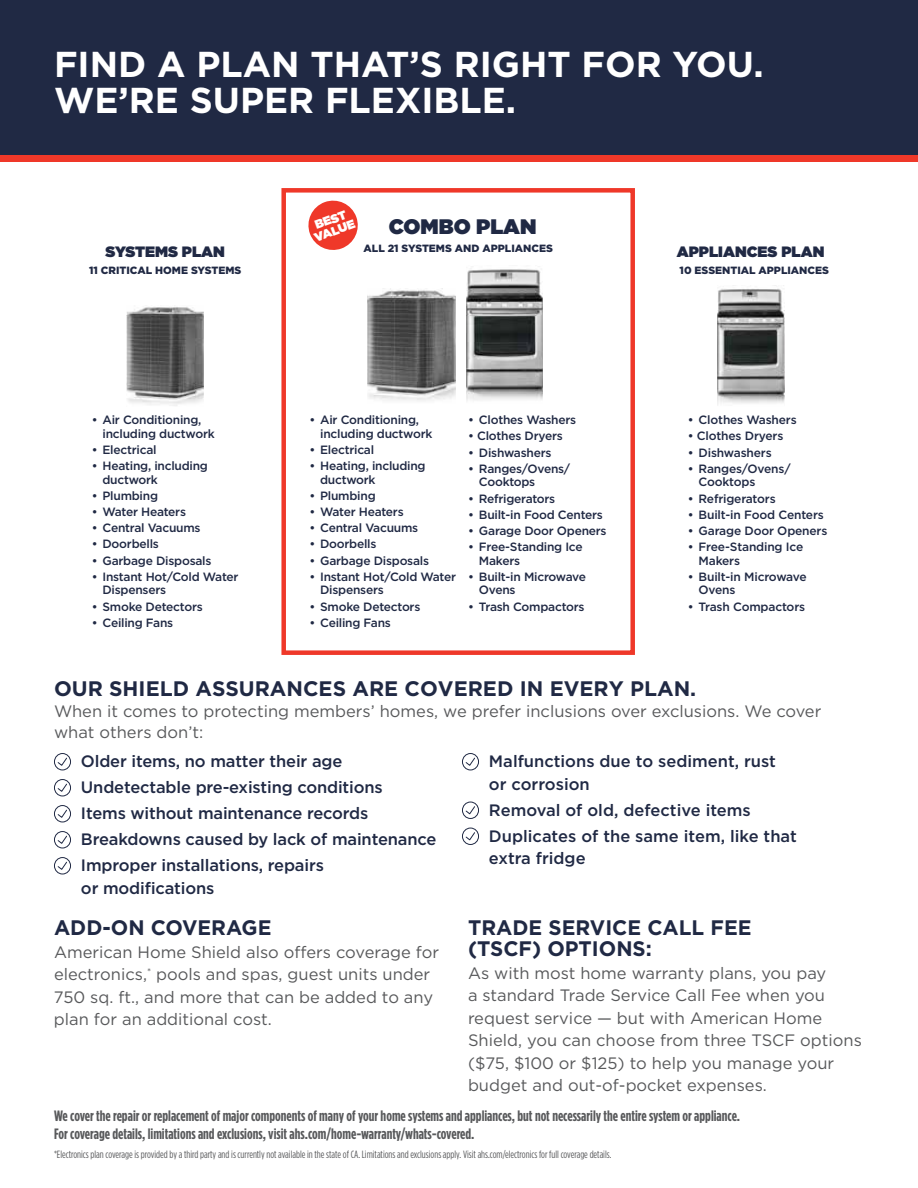
<style>
.page{position:relative;width:918px;height:1188px;background:#fff}
.page>*{position:absolute;margin:0;border:0;box-sizing:border-box;transform-origin:0 0}
.t1{font:700 36px/36px "Gotham";color:#fff}
.t2{font:700 21px/21px "Gotham";color:#202944}
.t3{font:900 21px "Gotham";color:#202944}
.t4{font:16.5px/22.5px "Gotham";color:#58595b}
.t5{font:500 16.5px/26px "Gotham";letter-spacing:-.01em;color:#202944}
.t6{font:700 15px/18px "Gotham Condensed";color:#58595b}
.t7{font:900 15px "Gotham";color:#202944}
.t8{font:900 12.3px/11.6px "Gotham";color:#fff;text-align:center}
.t9{font:500 12px/13.5px "Gotham";letter-spacing:-.02em;color:#202944}
.t10{font:10.5px "Gotham Condensed";color:#58595b}
.t11{font:900 10.5px "Gotham";color:#202944}
</style>
<div class="page">
<div style="left:0;top:0;width:918px;height:162px;background:#202944"></div>
<div style="left:0;top:156px;width:918px;height:6px;background:#ef3829"></div>
<img style="left:127px;top:307px;width:77px;height:99px">
<img style="left:717px;top:289px;width:67px;height:116px">
<div style="left:281px;top:188px;width:354px;height:467px;border:4px solid #ef3829"></div>
<img style="left:367px;top:288px;width:88px;height:113px">
<img style="left:467px;top:269px;width:76px;height:132px">
<svg style="left:308px;top:200px;width:50px;height:50px"></svg>
<div style="left:54px;top:753px;width:17px;height:17px;border:1px solid #202944;border-radius:50%"></div>
<svg style="left:57px;top:757px;width:11px;height:10px"></svg>
<div style="left:54px;top:779px;width:17px;height:17px;border:1px solid #202944;border-radius:50%"></div>
<svg style="left:57px;top:783px;width:11px;height:10px"></svg>
<div style="left:54px;top:805px;width:17px;height:17px;border:1px solid #202944;border-radius:50%"></div>
<svg style="left:57px;top:809px;width:11px;height:10px"></svg>
<div style="left:54px;top:831px;width:17px;height:17px;border:1px solid #202944;border-radius:50%"></div>
<svg style="left:57px;top:835px;width:11px;height:10px"></svg>
<div style="left:54px;top:857px;width:17px;height:17px;border:1px solid #202944;border-radius:50%"></div>
<svg style="left:57px;top:861px;width:11px;height:10px"></svg>
<div style="left:462px;top:753px;width:17px;height:17px;border:1px solid #202944;border-radius:50%"></div>
<svg style="left:465px;top:757px;width:11px;height:10px"></svg>
<div style="left:462px;top:802px;width:17px;height:17px;border:1px solid #202944;border-radius:50%"></div>
<svg style="left:465px;top:805px;width:11px;height:10px"></svg>
<div style="left:462px;top:828px;width:17px;height:17px;border:1px solid #202944;border-radius:50%"></div>
<svg style="left:465px;top:831px;width:11px;height:10px"></svg>
<h1 class="t1" style="left:54px;top:46px;width:711px">FIND A PLAN THAT’S RIGHT FOR YOU.<br>WE’RE SUPER FLEXIBLE.</h1>
<p class="t7" style="left:105px;top:241px;width:121px">SYSTEMS PLAN</p>
<p class="t8" style="left:309px;top:221px;width:44px;rotate:-20deg">BEST<br>VALUE</p>
<h2 class="t3" style="left:389px;top:211px;width:149px">COMBO PLAN</h2>
<p class="t11" style="left:364px;top:241px;width:191px">ALL 21 SYSTEMS AND APPLIANCES</p>
<p class="t7" style="left:677px;top:241px;width:149px">APPLIANCES PLAN</p>
<p class="t11" style="left:89px;top:263px;width:154px">11 CRITICAL HOME SYSTEMS</p>
<p class="t11" style="left:680px;top:263px;width:151px">10 ESSENTIAL APPLIANCES</p>
<p class="t9" style="left:103px;top:413px;width:114px;text-indent:-11px">• Air Conditioning, including ductwork</p>
<p class="t9" style="left:92px;top:443px;width:66px">• Electrical</p>
<p class="t9" style="left:103px;top:459px;width:107px;text-indent:-11px">• Heating, including ductwork</p>
<p class="t9" style="left:92px;top:489px;width:68px">• Plumbing</p>
<p class="t9" style="left:92px;top:505px;width:96px">• Water Heaters</p>
<p class="t9" style="left:92px;top:521px;width:110px">• Central Vacuums</p>
<p class="t9" style="left:92px;top:537px;width:69px">• Doorbells</p>
<p class="t9" style="left:92px;top:554px;width:121px">• Garbage Disposals</p>
<p class="t9" style="left:103px;top:570px;width:137px;text-indent:-11px">• Instant Hot/Cold Water<br>Dispensers</p>
<p class="t9" style="left:92px;top:599px;width:113px">• Smoke Detectors</p>
<p class="t9" style="left:92px;top:616px;width:83px">• Ceiling Fans</p>
<p class="t9" style="left:320px;top:413px;width:114px;text-indent:-11px">• Air Conditioning, including ductwork</p>
<p class="t9" style="left:309px;top:443px;width:66px">• Electrical</p>
<p class="t9" style="left:320px;top:459px;width:107px;text-indent:-11px">• Heating, including ductwork</p>
<p class="t9" style="left:309px;top:489px;width:68px">• Plumbing</p>
<p class="t9" style="left:309px;top:505px;width:96px">• Water Heaters</p>
<p class="t9" style="left:309px;top:521px;width:110px">• Central Vacuums</p>
<p class="t9" style="left:309px;top:537px;width:69px">• Doorbells</p>
<p class="t9" style="left:309px;top:554px;width:121px">• Garbage Disposals</p>
<p class="t9" style="left:320px;top:570px;width:137px;text-indent:-11px">• Instant Hot/Cold Water<br>Dispensers</p>
<p class="t9" style="left:309px;top:599px;width:113px">• Smoke Detectors</p>
<p class="t9" style="left:309px;top:616px;width:83px">• Ceiling Fans</p>
<p class="t9" style="left:468px;top:413px;width:110px">• Clothes Washers</p>
<p class="t9" style="left:468px;top:429px;width:96px">• Clothes Dryers</p>
<p class="t9" style="left:468px;top:446px;width:85px">• Dishwashers</p>
<p class="t9" style="left:479px;top:462px;width:93px;text-indent:-11px">• Ranges/Ovens/<br>Cooktops</p>
<p class="t9" style="left:468px;top:491px;width:89px">• Refrigerators</p>
<p class="t9" style="left:468px;top:508px;width:136px">• Built-in Food Centers</p>
<p class="t9" style="left:468px;top:524px;width:140px">• Garage Door Openers</p>
<p class="t9" style="left:479px;top:540px;width:105px;text-indent:-11px">• Free-Standing Ice<br>Makers</p>
<p class="t9" style="left:479px;top:570px;width:109px;text-indent:-11px">• Built-in Microwave<br>Ovens</p>
<p class="t9" style="left:468px;top:599px;width:118px">• Trash Compactors</p>
<p class="t9" style="left:688px;top:413px;width:110px">• Clothes Washers</p>
<p class="t9" style="left:688px;top:429px;width:97px">• Clothes Dryers</p>
<p class="t9" style="left:688px;top:446px;width:85px">• Dishwashers</p>
<p class="t9" style="left:699px;top:462px;width:94px;text-indent:-11px">• Ranges/Ovens/<br>Cooktops</p>
<p class="t9" style="left:688px;top:491px;width:89px">• Refrigerators</p>
<p class="t9" style="left:688px;top:508px;width:137px">• Built-in Food Centers</p>
<p class="t9" style="left:688px;top:524px;width:141px">• Garage Door Openers</p>
<p class="t9" style="left:699px;top:540px;width:106px;text-indent:-11px">• Free-Standing Ice<br>Makers</p>
<p class="t9" style="left:699px;top:570px;width:110px;text-indent:-11px">• Built-in Microwave<br>Ovens</p>
<p class="t9" style="left:688px;top:599px;width:119px">• Trash Compactors</p>
<h2 class="t2" style="left:54px;top:677px;width:644px">OUR SHIELD ASSURANCES ARE COVERED IN EVERY PLAN.</h2>
<h3 class="t4" style="left:54px;top:700px;width:769px;line-height:21px">When it comes to protecting members’ homes, we prefer inclusions over exclusions. We cover what others don’t:</h3>
<h3 class="t5" style="left:81px;top:748px;width:357px">Older items, no matter their age Undetectable pre-existing conditions<br>Items without maintenance records Breakdowns caused by lack of maintenance Improper installations, repairs</h3>
<h3 class="t5" style="left:81px;top:875px;width:135px">or modifications</h3>
<h3 class="t5" style="left:489px;top:750px;width:289px;line-height:22.5px">Malfunctions due to sediment, rust or corrosion</h3>
<h3 class="t5" style="left:489px;top:797px;width:310px">Removal of old, defective items<br>Duplicates of the same item, like that</h3>
<h3 class="t5" style="left:489px;top:845px;width:98px">extra fridge</h3>
<h2 class="t2" style="left:54px;top:917px;width:219px">ADD-ON COVERAGE</h2>
<h3 class="t4" style="left:54px;top:940px;width:387px">American Home Shield also offers coverage for electronics,<sup>*</sup> pools and spas, guest units under 750 sq. ft., and more that can be added to any plan for an additional cost.</h3>
<h2 class="t2" style="left:468px;top:917px;width:285px">TRADE SERVICE CALL FEE (TSCF) OPTIONS:</h2>
<p class="t4" style="left:468px;top:961px;width:395px">As with most home warranty plans, you pay<br>a standard Trade Service Call Fee when you request service — but with American Home Shield, you can choose from three TSCF options ($75, $100 or $125) to help you manage your budget and out-of-pocket expenses.</p>
<p class="t6" style="left:54px;top:1107px;width:688px">We cover the repair or replacement of major components of many of your home systems and appliances, but not necessarily the entire system or appliance.<br>For coverage details, limitations and exclusions, visit ahs.com/home-warranty/whats-covered.</p>
<p class="t10" style="left:54px;top:1149px;width:559px">*Electronics plan coverage is provided by a third party and is currently not available in the state of CA. Limitations and exclusions apply. Visit ahs.com/electronics for full coverage details.</p>
</div>
